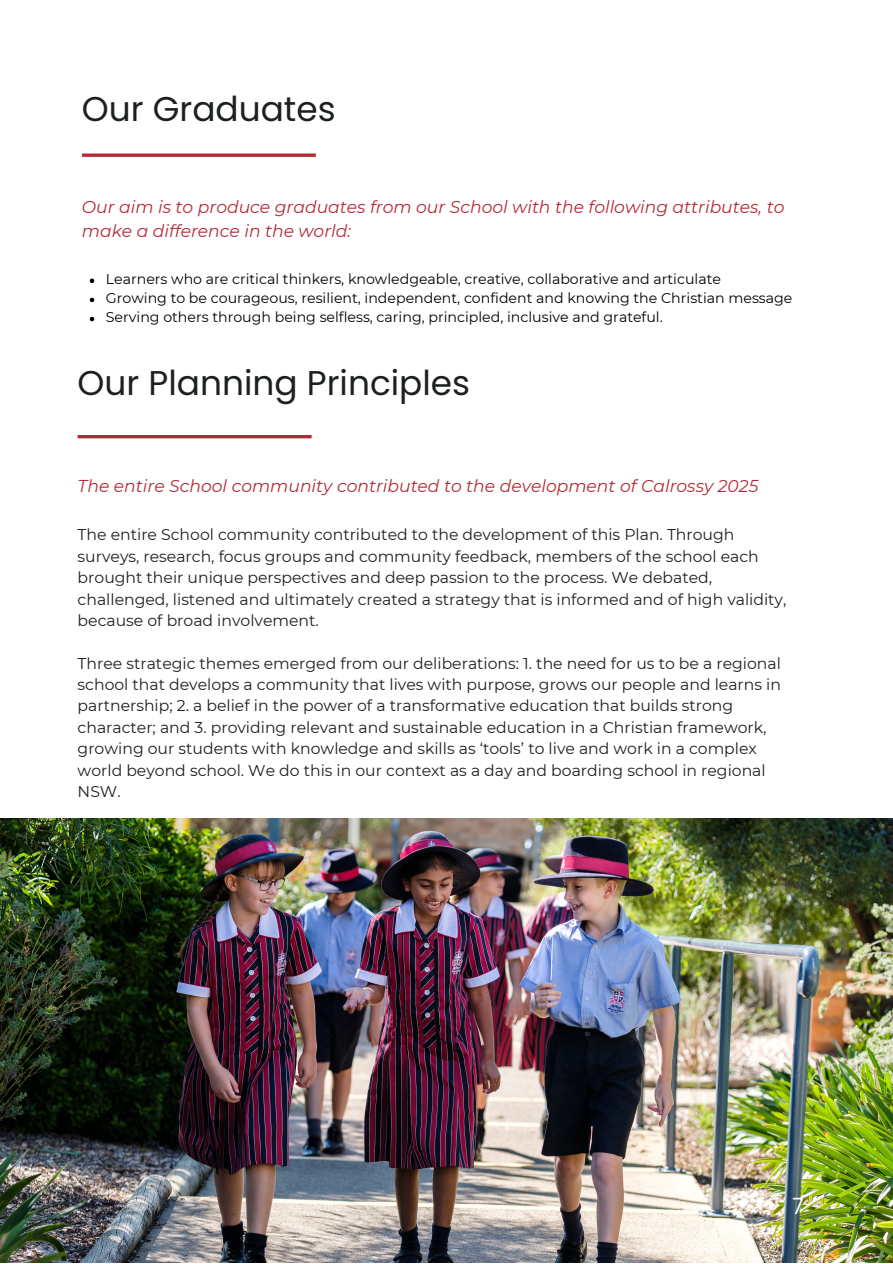
<style>
.page{position:relative;width:893px;height:1264px;background:#fff}
.page>*{position:absolute;margin:0;border:0;box-sizing:border-box;transform-origin:0 0}
.t1{font:34.35px "Poppins";color:#1c2120}
.t2{font:22.5px "Canva Sans";color:#fff}
.t3{font:italic 17.1px/23.5px "Montserrat";color:#b42b38}
.t4{font:15.6px/21.3px "Montserrat";color:#1c2120}
.t5{font:14.1px/19px "Montserrat";color:#000}
</style>
<div class="page">
<svg style="left:82px;top:153px;width:234px;height:4px"></svg>
<svg style="left:90px;top:278px;width:4px;height:5px"></svg>
<svg style="left:90px;top:298px;width:4px;height:4px"></svg>
<svg style="left:90px;top:317px;width:4px;height:4px"></svg>
<hr style="left:78px;top:435px;width:233px;height:3px;background:#b42b38">
<img style="left:0;top:818px;width:892px;height:444px">
<h1 class="t1" style="left:82px;top:85px;width:255px">Our Graduates</h1>
<p class="t3" style="left:82px;top:195px;width:704px">Our aim is to produce graduates from our School with the following attributes, to make a difference in the world:</p>
<p class="t5" style="left:106px;top:269px;width:688px">Learners who are critical thinkers, knowledgeable, creative, collaborative and articulate<br>Growing to be courageous, resilient, independent, confident and knowing the Christian message<br>Serving others through being selfless, caring, principled, inclusive and grateful.</p>
<h1 class="t1" style="left:78px;top:359px;width:394px">Our Planning Principles</h1>
<p class="t3" style="left:78px;top:474px;width:682px">The entire School community contributed to the development of Calrossy 2025</p>
<p class="t4" style="left:78px;top:524px;width:710px">The entire School community contributed to the development of this Plan. Through surveys, research, focus groups and community feedback, members of the school each brought their unique perspectives and deep passion to the process. We debated, challenged, listened and ultimately created a strategy that is informed and of high validity, because of broad involvement.</p>
<p class="t4" style="left:78px;top:652px;width:704px">Three strategic themes emerged from our deliberations: 1. the need for us to be a regional school that develops a community that lives with purpose, grows our people and learns in partnership; 2. a belief in the power of a transformative education that builds strong character; and 3. providing relevant and sustainable education in a Christian framework, growing our students with knowledge and skills as ‘tools’ to live and work in a complex world beyond school. We do this in our context as a day and boarding school in regional NSW.</p>
<h2 class="t2" style="left:792px;top:1190px;width:13px">7</h2>
</div>
